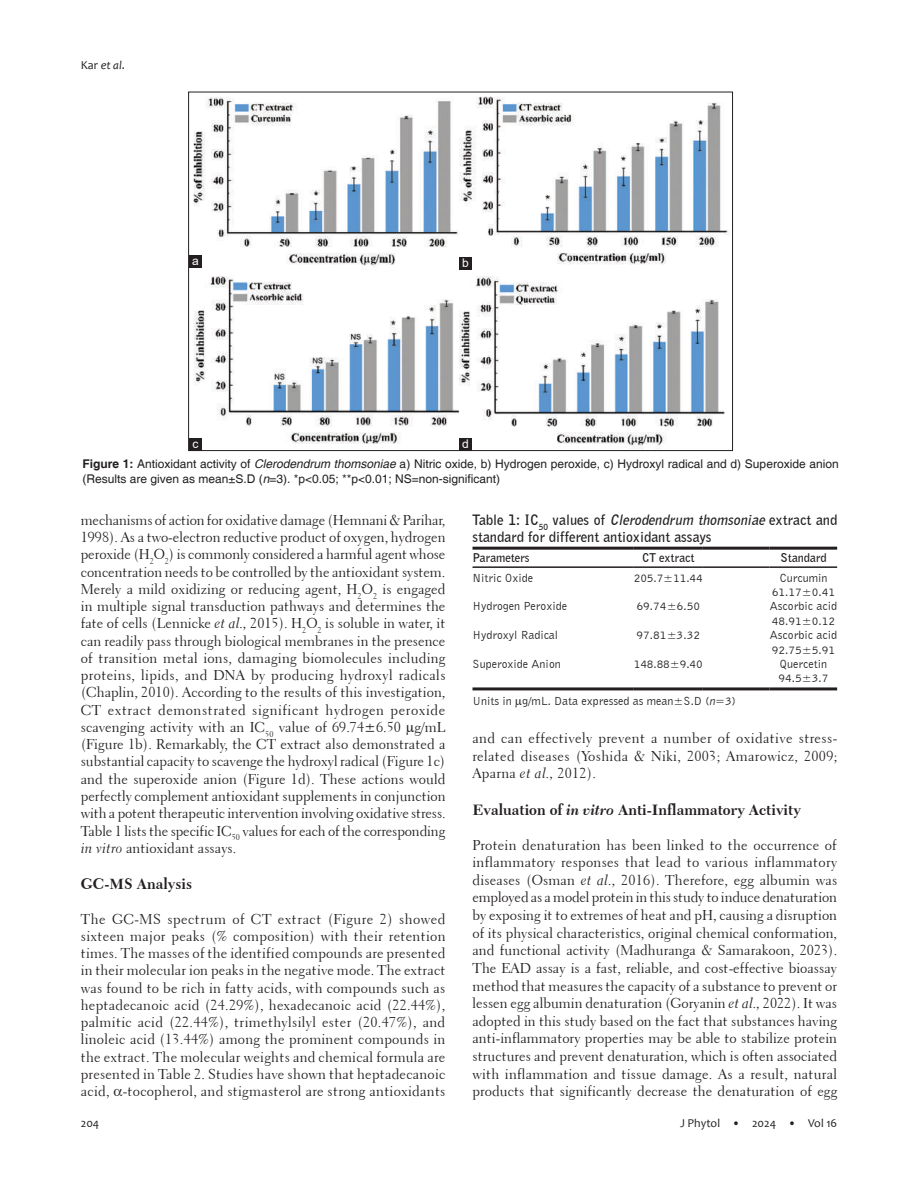
<style>
.page{position:relative;width:918px;height:1188px;background:#fff}
.page>*{position:absolute;margin:0;border:0;box-sizing:border-box;transform-origin:0 0}
.t1{font:700 15.75px "Transitional 511 BT";color:#231f20}
.t2{font:14.25px/17.2px "Transitional 521 BT Roman A";color:#231f20;text-align:justify}
.t3{font:700 14.25px/17.1px "Bell Gothic BT";color:#231f20}
.t4{font:12px/14.4px "Bell Gothic BT";color:#231f20}
.t5{font:12px/15px "Helvetica";color:#231f20}
.t6{font:12px "Candara";color:#231f20}
.t7{font:700 12px "Bell Gothic BT";color:#231f20}
.t8{font:12px "Arial";color:#fff}
.s1{font-style:italic}
.s2{font-weight:700}
.s3{font-family:"Transitional 521 BT Cursive A"}
</style>
<div class="page">
<hr style="left:472px;top:687px;width:95px;height:3px;background:#231f20">
<hr style="left:567px;top:687px;width:67px;height:3px;background:#231f20">
<hr style="left:634px;top:687px;width:69px;height:3px;background:#231f20">
<hr style="left:703px;top:687px;width:67px;height:3px;background:#231f20">
<hr style="left:770px;top:687px;width:67px;height:3px;background:#231f20">
<hr style="left:472px;top:566px;width:95px;height:2px;background:#231f20">
<hr style="left:567px;top:566px;width:67px;height:2px;background:#231f20">
<hr style="left:634px;top:566px;width:69px;height:2px;background:#231f20">
<hr style="left:703px;top:566px;width:67px;height:2px;background:#231f20">
<hr style="left:770px;top:566px;width:67px;height:2px;background:#231f20">
<hr style="left:472px;top:547px;width:95px;height:3px;background:#231f20">
<hr style="left:567px;top:547px;width:67px;height:3px;background:#231f20">
<hr style="left:634px;top:547px;width:69px;height:3px;background:#231f20">
<hr style="left:703px;top:547px;width:67px;height:3px;background:#231f20">
<hr style="left:770px;top:547px;width:67px;height:3px;background:#231f20">
<img style="left:193px;top:96px;width:537px;height:353px">
<div style="left:189px;top:255px;width:13px;height:13px;background:#231f20"></div>
<div style="left:189px;top:438px;width:13px;height:13px;background:#231f20"></div>
<div style="left:459px;top:438px;width:13px;height:13px;background:#231f20"></div>
<div style="left:459px;top:257px;width:13px;height:13px;background:#231f20"></div>
<p class="t6" style="left:81px;top:58px;width:46px">Kar <span class="s1">et al</span>.</p>
<p class="t8" style="left:192px;top:252px;width:8px">a</p>
<p class="t8" style="left:462px;top:254px;width:8px">b</p>
<p class="t8" style="left:193px;top:435px;width:7px">c</p>
<p class="t8" style="left:462px;top:436px;width:8px">d</p>
<p class="t5" style="left:82px;top:457px;width:758px"><span class="s2">Figure 1:</span> Antioxidant activity of <span class="s1">Clerodendrum thomsoniae</span> a) Nitric oxide, b) Hydrogen peroxide, c) Hydroxyl radical and d) Superoxide anion (Results are given as mean±S.D (<span class="s1">n</span>=3). *p&lt;0.05; **p&lt;0.01; NS=non-significant)</p>
<p class="t2" style="left:81px;top:511px;width:366px">mechanisms of action for oxidative damage (Hemnani &amp; Parihar, 1998). As a two-electron reductive product of oxygen, hydrogen peroxide (H<sub>2</sub>O<sub>2</sub>) is commonly considered a harmful agent whose concentration needs to be controlled by the antioxidant system.<br>Merely a mild oxidizing or reducing agent, H<sub>2</sub>O<sub>2</sub> is engaged in multiple signal transduction pathways and determines the fate of cells (Lennicke <span class="s3">et al.,</span> 2015). H<sub>2</sub>O<sub>2</sub> is soluble in water, it can readily pass through biological membranes in the presence of transition metal ions, damaging biomolecules including proteins, lipids, and DNA by producing hydroxyl radicals (Chaplin, 2010). According to the results of this investigation, CT extract demonstrated significant hydrogen peroxide scavenging activity with an IC<sub>50</sub> value of 69.74±6.50 g/mL (Figure 1b). Remarkably, the CT extract also demonstrated a substantial capacity to scavenge the hydroxyl radical (Figure 1c) and the superoxide anion (Figure 1d). These actions would perfectly complement antioxidant supplements in conjunction with a potent therapeutic intervention involving oxidative stress.<br>Table 1 lists the specific IC<sub>50</sub> values for each of the corresponding <span class="s3">in vitro</span> antioxidant assays.</p>
<p class="t1" style="left:81px;top:874px;width:113px">GC-MS Analysis</p>
<p class="t2" style="left:81px;top:910px;width:366px">The GC-MS spectrum of CT extract (Figure 2) showed sixteen major peaks (% composition) with their retention times. The masses of the identified compounds are presented in their molecular ion peaks in the negative mode. The extract was found to be rich in fatty acids, with compounds such as heptadecanoic acid (24.29%), hexadecanoic acid (22.44%), palmitic acid (22.44%), trimethylsilyl ester (20.47%), and linoleic acid (13.44%) among the prominent compounds in the extract. The molecular weights and chemical formula are presented in Table 2. Studies have shown that heptadecanoic acid, -tocopherol, and stigmasterol are strong antioxidants</p>
<p class="t3" style="left:472px;top:511px;width:366px">Table 1: IC<sub>50</sub> values of <span class="s1">Clerodendrum thomsoniae</span> extract and standard for different antioxidant assays</p>
<p class="t7" style="left:472px;top:550px;width:59px">Parameters</p>
<p class="t7" style="left:642px;top:550px;width:54px">CT extract</p>
<p class="t7" style="left:780px;top:550px;width:47px">Standard</p>
<p class="t4" style="left:472px;top:570px;width:62px">Nitric Oxide</p>
<p class="t4" style="left:634px;top:570px;width:70px">205.7±11.44</p>
<p class="t4" style="left:772px;top:570px;width:65px;text-align:center">Curcumin<br>61.17±0.41</p>
<p class="t4" style="left:472px;top:599px;width:96px">Hydrogen Peroxide</p>
<p class="t4" style="left:637px;top:599px;width:65px">69.74±6.50</p>
<p class="t4" style="left:770px;top:599px;width:69px">Ascorbic acid<br>48.91±0.12</p>
<p class="t4" style="left:472px;top:628px;width:87px">Hydroxyl Radical</p>
<p class="t4" style="left:637px;top:628px;width:65px">97.81±3.32</p>
<p class="t4" style="left:770px;top:628px;width:69px">Ascorbic acid<br>92.75±5.91</p>
<p class="t4" style="left:472px;top:656px;width:90px">Superoxide Anion</p>
<p class="t4" style="left:634px;top:656px;width:70px">148.88±9.40</p>
<p class="t4" style="left:778px;top:656px;width:52px">Quercetin<br>94.5±3.7</p>
<p class="t4" style="left:472px;top:694px;width:265px">Units in g/mL. Data expressed as mean±S.D (<span class="s1">n</span>=3)</p>
<p class="t2" style="left:472px;top:729px;width:366px">and can effectively prevent a number of oxidative stress&shy;related diseases (Yoshida &amp; Niki, 2003; Amarowicz, 2009; Aparna <span class="s3">et al.,</span> 2012).</p>
<p class="t1" style="left:472px;top:800px;width:330px">Evaluation of <span class="s1">in vitro</span> Anti-Inflammatory Activity</p>
<p class="t2" style="left:472px;top:836px;width:366px">Protein denaturation has been linked to the occurrence of inflammatory responses that lead to various inflammatory diseases (Osman <span class="s3">et al.,</span> 2016). Therefore, egg albumin was employed as a model protein in this study to induce denaturation by exposing it to extremes of heat and pH, causing a disruption of its physical characteristics, original chemical conformation, and functional activity (Madhuranga &amp; Samarakoon, 2023).<br>The EAD assay is a fast, reliable, and cost-effective bioassay method that measures the capacity of a substance to prevent or lessen egg albumin denaturation (Goryanin <span class="s3">et al.,</span> 2022). It was adopted in this study based on the fact that substances having anti-inflammatory properties may be able to stabilize protein structures and prevent denaturation, which is often associated with inflammation and tissue damage. As a result, natural products that significantly decrease the denaturation of egg</p>
<p class="t6" style="left:81px;top:1115px;width:20px">204</p>
<p class="t6" style="left:680px;top:1115px;width:159px">J Phytol • 2024 • Vol 16</p>
</div>
